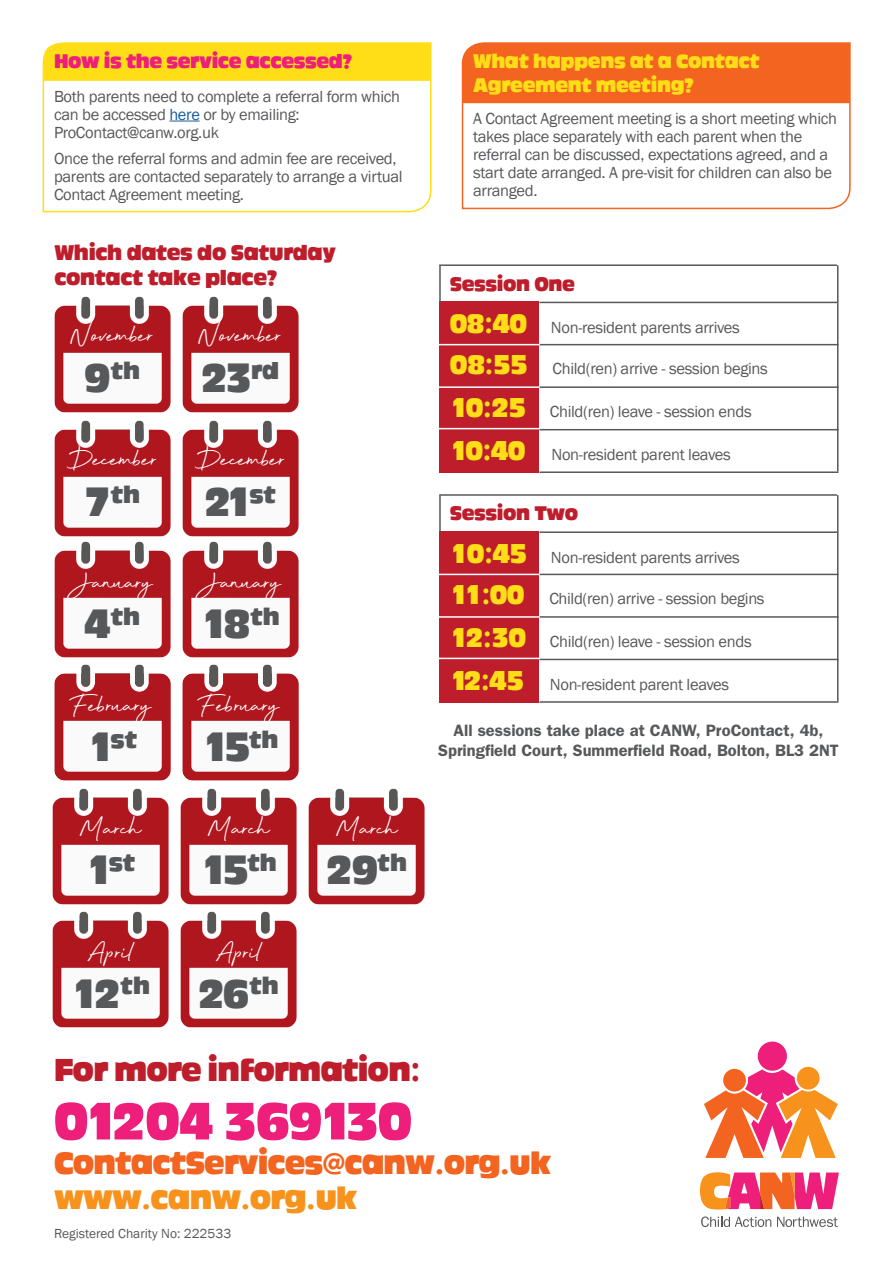
<style>
.page{position:relative;width:893px;height:1263px;background:#fff}
.page>*{position:absolute;margin:0;border:0;box-sizing:border-box;transform-origin:0 0}
.t1{font:52.35px "Ackbar";letter-spacing:-.03em;color:#ee1e7b}
.t2{font:40.65px "Ackbar";letter-spacing:-.08em;color:#57585a}
.t3{font:31.35px "Ackbar";letter-spacing:-.03em;color:#f36421}
.t4{font:31.35px "Ackbar";letter-spacing:-.03em;color:#be1d2c}
.t5{font:31.35px "Ackbar";letter-spacing:-.03em;color:#f7931d}
.t6{font:31.2px "Beyond Infinity";color:#fff}
.t7{font:27px "Ackbar";letter-spacing:-.02em;color:#ffdd17}
.t8{font:23.7px "Ackbar";color:#57585a}
.t9{font:21px/25.2px "Ackbar";letter-spacing:-.02em;color:#be1d2c}
.t10{font:19.5px/23.4px "Ackbar";letter-spacing:-.02em;color:#ffdd17}
.t11{font:19.5px "Ackbar";letter-spacing:-.02em;color:#ee1e7b}
.t12{font:19.5px "Ackbar";letter-spacing:-.02em;color:#be1d2c}
.t13{font:16.5px/18px "Franklin Gothic";letter-spacing:-.02em;color:#57585a}
.t14{font:600 16.5px/19.8px "Franklin Gothic";color:#57585a;text-align:center}
.t15{font:13.5px "Franklin Gothic";color:#57585a}
.s1{color:#175d9e}
.s2{font-size:40.65px}
.s3{font-family:"Ackbar";font-size:27px;color:#ffdd17}
</style>
<div class="page">
<svg style="left:461px;top:42px;width:390px;height:168px"></svg>
<svg style="left:42px;top:42px;width:390px;height:171px"></svg>
<div style="left:463px;top:43px;width:387px;height:60px;background:#f36421"></div>
<div style="left:43px;top:43px;width:388px;height:38px;background:#ffdd17"></div>
<hr style="left:169px;top:121px;width:31px;height:1px;background:#175d9e">
<svg style="left:701px;top:1216px;width:70px;height:11px"></svg>
<svg style="left:777px;top:1217px;width:61px;height:10px"></svg>
<svg style="left:700px;top:1172px;width:139px;height:37px;background:#f36b71"></svg>
<svg style="left:797px;top:1067px;width:22px;height:22px"></svg>
<svg style="left:704px;top:1069px;width:134px;height:89px"></svg>
<div style="left:758px;top:1041px;width:29px;height:30px;background:#ee1e7b;border-radius:50%"></div>
<div style="left:440px;top:531px;width:99px;height:172px;background:#be1d2c"></div>
<hr style="left:539px;top:531px;width:298px;height:2px;background:#57585a">
<hr style="left:439px;top:494px;width:398px;height:2px;background:#57585a">
<hr style="left:837px;top:495px;width:1px;height:206px;background:#57585a">
<hr style="left:439px;top:495px;width:2px;height:37px;background:#57585a">
<hr style="left:539px;top:574px;width:299px;height:1px;background:#57585a">
<hr style="left:539px;top:616px;width:299px;height:2px;background:#57585a">
<hr style="left:539px;top:659px;width:299px;height:1px;background:#57585a">
<hr style="left:438px;top:574px;width:101px;height:1px;background:#fff">
<hr style="left:438px;top:616px;width:101px;height:2px;background:#fff">
<hr style="left:539px;top:701px;width:299px;height:2px;background:#57585a">
<hr style="left:438px;top:658px;width:101px;height:1px;background:#fff">
<div style="left:440px;top:301px;width:99px;height:172px;background:#be1d2c"></div>
<hr style="left:539px;top:302px;width:298px;height:1px;background:#57585a">
<hr style="left:439px;top:264px;width:398px;height:2px;background:#57585a">
<hr style="left:837px;top:265px;width:1px;height:206px;background:#57585a">
<hr style="left:439px;top:265px;width:2px;height:37px;background:#57585a">
<hr style="left:539px;top:344px;width:299px;height:1px;background:#57585a">
<hr style="left:539px;top:386px;width:299px;height:2px;background:#57585a">
<hr style="left:539px;top:429px;width:299px;height:1px;background:#57585a">
<hr style="left:438px;top:344px;width:101px;height:1px;background:#fff">
<hr style="left:438px;top:386px;width:101px;height:2px;background:#fff">
<hr style="left:539px;top:471px;width:299px;height:2px;background:#57585a">
<hr style="left:438px;top:428px;width:101px;height:1px;background:#fff">
<img style="left:54px;top:296px;width:117px;height:117px">
<img style="left:54px;top:420px;width:117px;height:117px">
<img style="left:54px;top:541px;width:117px;height:117px">
<img style="left:54px;top:664px;width:117px;height:117px">
<img style="left:182px;top:296px;width:117px;height:117px">
<img style="left:182px;top:420px;width:117px;height:117px">
<img style="left:182px;top:541px;width:117px;height:117px">
<img style="left:182px;top:664px;width:117px;height:117px">
<img style="left:180px;top:788px;width:117px;height:117px">
<img style="left:180px;top:911px;width:117px;height:117px">
<img style="left:52px;top:788px;width:117px;height:117px">
<img style="left:52px;top:911px;width:117px;height:117px">
<img style="left:308px;top:788px;width:117px;height:117px">
<p class="t11" style="left:54px;top:52px;width:300px">How is the service accessed?</p>
<p class="t13" style="left:54px;top:88px;width:348px">Both parents need to complete a referral form which can be accessed <span class="s1">here</span> or by emailing:</p>
<p class="t13" style="left:54px;top:124px;width:166px">ProContact@canw.org.uk</p>
<p class="t13" style="left:54px;top:150px;width:350px">Once the referral forms and admin fee are received, parents are contacted separately to arrange a virtual<br>Contact Agreement meeting.</p>
<p class="t9" style="left:54px;top:240px;width:283px">Which dates do Saturday contact take place?</p>
<p class="t6" style="left:71px;top:319px;width:84px">November</p>
<p class="t6" style="left:199px;top:319px;width:84px">November</p>
<p class="t8" style="left:84px;top:358px;width:57px"><span class="s2">9</span>th</p>
<p class="t2" style="left:201px;top:357px;width:79px">23<sup>rd</sup></p>
<p class="t6" style="left:67px;top:443px;width:91px">December</p>
<p class="t6" style="left:195px;top:443px;width:91px">December</p>
<p class="t8" style="left:84px;top:482px;width:57px"><span class="s2">7</span>th</p>
<p class="t2" style="left:204px;top:481px;width:73px">21<sup>st</sup></p>
<p class="t6" style="left:72px;top:566px;width:83px">January</p>
<p class="t6" style="left:200px;top:566px;width:83px">January</p>
<p class="t8" style="left:84px;top:604px;width:57px"><span class="s2">4</span>th</p>
<p class="t2" style="left:201px;top:603px;width:81px">18<sup>th</sup></p>
<p class="t6" style="left:73px;top:689px;width:79px">February</p>
<p class="t6" style="left:201px;top:689px;width:79px">February</p>
<p class="t8" style="left:87px;top:727px;width:51px"><span class="s2">1</span>st</p>
<p class="t2" style="left:202px;top:726px;width:78px">15<sup>th</sup></p>
<p class="t6" style="left:80px;top:812px;width:63px">March</p>
<p class="t6" style="left:208px;top:812px;width:63px">March</p>
<p class="t6" style="left:336px;top:812px;width:63px">March</p>
<p class="t8" style="left:85px;top:851px;width:51px"><span class="s2">1</span>st</p>
<p class="t2" style="left:200px;top:850px;width:78px">15<sup>th</sup></p>
<p class="t2" style="left:326px;top:850px;width:82px">29<sup>th</sup></p>
<p class="t10" style="left:473px;top:50px;width:288px">What happens at a Contact<br>Agreement meeting?</p>
<p class="t13" style="left:473px;top:110px;width:365px">A Contact Agreement meeting is a short meeting which takes place separately with each parent when the referral can be discussed, expectations agreed, and a start date arranged. A pre-visit for children can also be arranged.</p>
<p class="t12" style="left:450px;top:274px;width:127px">Session One</p>
<p class="t13" style="left:450px;top:319px;width:291px"><span class="s3">08:40</span> Non-resident parents arrives</p>
<p class="t7" style="left:450px;top:351px;width:79px">08:55</p>
<p class="t13" style="left:553px;top:360px;width:217px">Child(ren) arrive - session begins</p>
<p class="t13" style="left:450px;top:403px;width:303px"><span class="s3">10:25</span> Child(ren) leave - session ends</p>
<p class="t13" style="left:450px;top:446px;width:282px"><span class="s3">10:40</span> Non-resident parent leaves</p>
<p class="t12" style="left:450px;top:504px;width:130px">Session Two</p>
<p class="t13" style="left:450px;top:549px;width:291px"><span class="s3">10:45</span> Non-resident parents arrives</p>
<p class="t7" style="left:450px;top:581px;width:76px">11:00</p>
<p class="t13" style="left:549px;top:590px;width:217px">Child(ren) arrive - session begins</p>
<p class="t13" style="left:450px;top:633px;width:303px"><span class="s3">12:30</span> Child(ren) leave - session ends</p>
<p class="t13" style="left:450px;top:676px;width:281px"><span class="s3">12:45</span> Non-resident parent leaves</p>
<p class="t14" style="left:438px;top:720px;width:402px">All sessions take place at CANW, ProContact, 4b,<br>Springfield Court, Summerfield Road, Bolton, BL3 2NT</p>
<p class="t6" style="left:88px;top:935px;width:47px">April</p>
<p class="t2" style="left:71px;top:973px;width:81px">12<sup>th</sup></p>
<p class="t6" style="left:216px;top:935px;width:47px">April</p>
<p class="t2" style="left:198px;top:973px;width:82px">26<sup>th</sup></p>
<p class="t4" style="left:54px;top:1054px;width:368px">For more information:</p>
<p class="t1" style="left:54px;top:1094px;width:359px">01204 369130</p>
<p class="t3" style="left:54px;top:1147px;width:499px">ContactServices@canw.org.uk</p>
<p class="t5" style="left:54px;top:1181px;width:305px">www.canw.org.uk</p>
<p class="t15" style="left:54px;top:1225px;width:179px">Registered Charity No: 222533</p>
</div>
